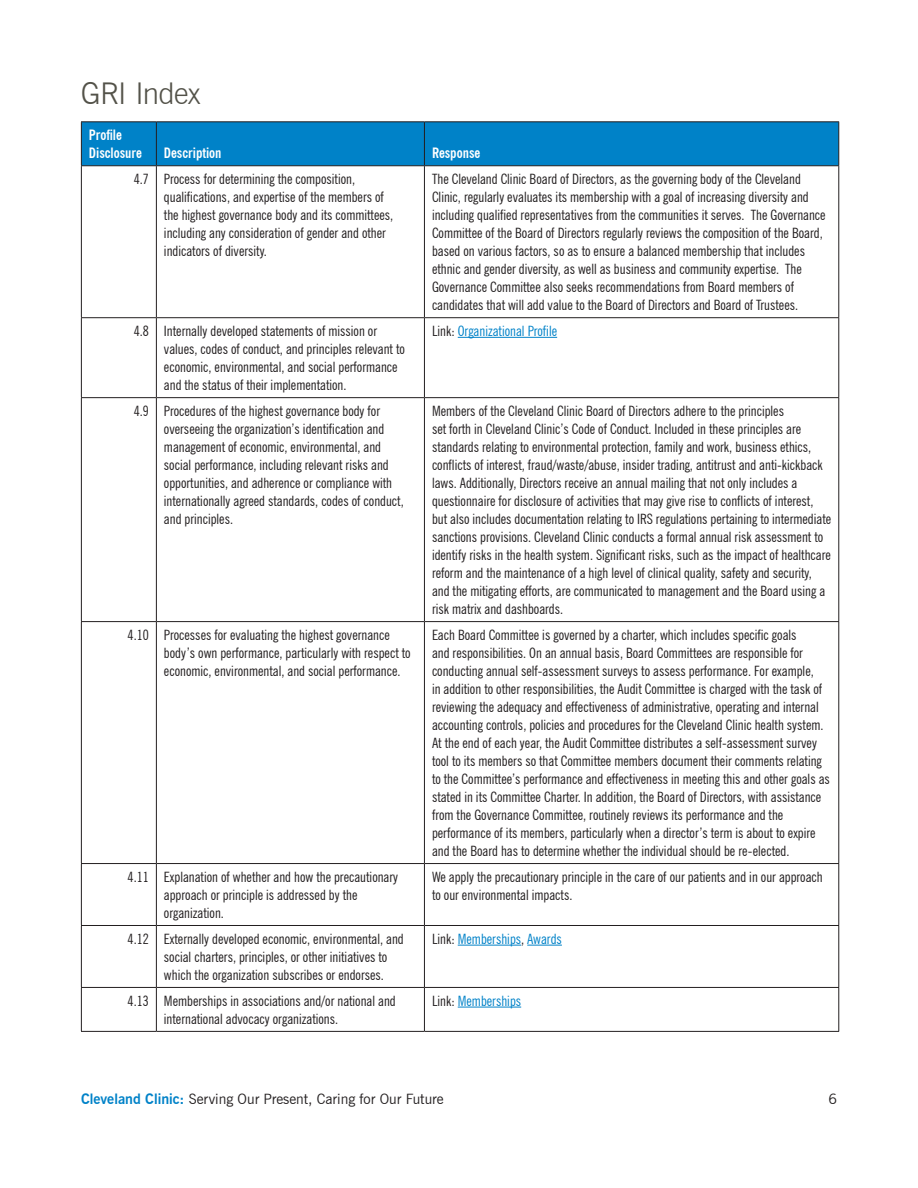
<style>
.page{position:relative;width:918px;height:1188px;background:#fff}
.page>*{position:absolute;margin:0;border:0;box-sizing:border-box;transform-origin:0 0}
.t1{font:300 30px "News Gothic BT";letter-spacing:-.02em;color:#535249}
.t2{font:condensed 14.25px/18px "News Gothic BT";color:#231f20}
.t3{font:condensed 14.25px "News Gothic BT";color:#0082c8}
.t4{font:14.25px "News Gothic BT";color:#231f20}
.t5{font:700 condensed 14.25px/18px "News Gothic BT";color:#fff}
.s1{color:#231f20}
.s2{font-weight:700;color:#0082c8}
</style>
<div class="page">
<div style="left:82px;top:122px;width:756px;height:43px;background:#0082c8"></div>
<hr style="left:81px;top:121px;width:75px;height:1px;background:#231f20">
<hr style="left:81px;top:122px;width:1px;height:43px;background:#231f20">
<hr style="left:156px;top:121px;width:268px;height:1px;background:#231f20">
<hr style="left:156px;top:122px;width:1px;height:43px;background:#231f20">
<hr style="left:424px;top:121px;width:415px;height:1px;background:#231f20">
<hr style="left:424px;top:122px;width:1px;height:43px;background:#231f20">
<hr style="left:838px;top:122px;width:1px;height:43px;background:#231f20">
<hr style="left:81px;top:165px;width:75px;height:1px;background:#231f20">
<hr style="left:81px;top:166px;width:1px;height:151px;background:#231f20">
<hr style="left:156px;top:165px;width:268px;height:1px;background:#231f20">
<hr style="left:156px;top:166px;width:1px;height:151px;background:#231f20">
<hr style="left:424px;top:165px;width:415px;height:1px;background:#231f20">
<hr style="left:424px;top:166px;width:1px;height:151px;background:#231f20">
<hr style="left:838px;top:166px;width:1px;height:151px;background:#231f20">
<hr style="left:81px;top:317px;width:75px;height:1px;background:#231f20">
<hr style="left:81px;top:318px;width:1px;height:79px;background:#231f20">
<hr style="left:156px;top:317px;width:268px;height:1px;background:#231f20">
<hr style="left:156px;top:318px;width:1px;height:79px;background:#231f20">
<hr style="left:424px;top:317px;width:415px;height:1px;background:#231f20">
<hr style="left:424px;top:318px;width:1px;height:79px;background:#231f20">
<hr style="left:838px;top:318px;width:1px;height:79px;background:#231f20">
<hr style="left:81px;top:397px;width:75px;height:1px;background:#231f20">
<hr style="left:81px;top:398px;width:1px;height:223px;background:#231f20">
<hr style="left:156px;top:397px;width:268px;height:1px;background:#231f20">
<hr style="left:156px;top:398px;width:1px;height:223px;background:#231f20">
<hr style="left:424px;top:397px;width:415px;height:1px;background:#231f20">
<hr style="left:424px;top:398px;width:1px;height:223px;background:#231f20">
<hr style="left:838px;top:398px;width:1px;height:223px;background:#231f20">
<hr style="left:81px;top:621px;width:75px;height:1px;background:#231f20">
<hr style="left:81px;top:622px;width:1px;height:241px;background:#231f20">
<hr style="left:156px;top:621px;width:268px;height:1px;background:#231f20">
<hr style="left:156px;top:622px;width:1px;height:241px;background:#231f20">
<hr style="left:424px;top:621px;width:415px;height:1px;background:#231f20">
<hr style="left:424px;top:622px;width:1px;height:241px;background:#231f20">
<hr style="left:838px;top:622px;width:1px;height:241px;background:#231f20">
<hr style="left:81px;top:863px;width:75px;height:1px;background:#231f20">
<hr style="left:81px;top:864px;width:1px;height:61px;background:#231f20">
<hr style="left:156px;top:863px;width:268px;height:1px;background:#231f20">
<hr style="left:156px;top:864px;width:1px;height:61px;background:#231f20">
<hr style="left:424px;top:863px;width:415px;height:1px;background:#231f20">
<hr style="left:424px;top:864px;width:1px;height:61px;background:#231f20">
<hr style="left:838px;top:864px;width:1px;height:61px;background:#231f20">
<hr style="left:81px;top:925px;width:75px;height:1px;background:#231f20">
<hr style="left:81px;top:926px;width:1px;height:61px;background:#231f20">
<hr style="left:156px;top:925px;width:268px;height:1px;background:#231f20">
<hr style="left:156px;top:926px;width:1px;height:61px;background:#231f20">
<hr style="left:424px;top:925px;width:415px;height:1px;background:#231f20">
<hr style="left:424px;top:926px;width:1px;height:61px;background:#231f20">
<hr style="left:838px;top:926px;width:1px;height:61px;background:#231f20">
<hr style="left:81px;top:987px;width:75px;height:1px;background:#231f20">
<hr style="left:81px;top:988px;width:1px;height:43px;background:#231f20">
<hr style="left:156px;top:987px;width:268px;height:1px;background:#231f20">
<hr style="left:156px;top:988px;width:1px;height:43px;background:#231f20">
<hr style="left:424px;top:987px;width:415px;height:1px;background:#231f20">
<hr style="left:424px;top:988px;width:1px;height:43px;background:#231f20">
<hr style="left:838px;top:988px;width:1px;height:43px;background:#231f20">
<hr style="left:81px;top:1031px;width:75px;height:1px;background:#231f20">
<hr style="left:156px;top:1031px;width:268px;height:1px;background:#231f20">
<hr style="left:424px;top:1031px;width:415px;height:1px;background:#231f20">
<hr style="left:458px;top:337px;width:99px;height:1px;background:#0082c8">
<hr style="left:458px;top:945px;width:63px;height:1px;background:#0082c8">
<hr style="left:527px;top:945px;width:35px;height:1px;background:#0082c8">
<hr style="left:458px;top:1007px;width:63px;height:1px;background:#0082c8">
<h1 class="t1" style="left:81px;top:75px;width:121px">GRI Index</h1>
<p class="t5" style="left:89px;top:126px;width:55px">Profile<br>Disclosure</p>
<p class="t5" style="left:164px;top:144px;width:59px">Description</p>
<p class="t5" style="left:432px;top:144px;width:50px">Response</p>
<p class="t2" style="left:164px;top:170px;width:231px;text-indent:-30px">4.7 Process for determining the composition, qualifications, and expertise of the members of the highest governance body and its committees, including any consideration of gender and other indicators of diversity.</p>
<p class="t2" style="left:432px;top:170px;width:395px">The Cleveland Clinic Board of Directors, as the governing body of the Cleveland Clinic, regularly evaluates its membership with a goal of increasing diversity and including qualified representatives from the communities it serves. The Governance Committee of the Board of Directors regularly reviews the composition of the Board, based on various factors, so as to ensure a balanced membership that includes ethnic and gender diversity, as well as business and community expertise. The Governance Committee also seeks recommendations from Board members of candidates that will add value to the Board of Directors and Board of Trustees.</p>
<p class="t2" style="left:164px;top:322px;width:242px;text-indent:-30px">4.8 Internally developed statements of mission or values, codes of conduct, and principles relevant to economic, environmental, and social performance and the status of their implementation.</p>
<p class="t3" style="left:432px;top:322px;width:127px"><span class="s1">Link:</span> Organizational Profile</p>
<p class="t2" style="left:164px;top:402px;width:241px;text-indent:-30px">4.9 Procedures of the highest governance body for overseeing the organization’s identification and management of economic, environmental, and social performance, including relevant risks and opportunities, and adherence or compliance with internationally agreed standards, codes of conduct, and principles.</p>
<p class="t2" style="left:432px;top:402px;width:401px">Members of the Cleveland Clinic Board of Directors adhere to the principles<br>set forth in Cleveland Clinic’s Code of Conduct. Included in these principles are standards relating to environmental protection, family and work, business ethics, conflicts of interest, fraud/waste/abuse, insider trading, antitrust and anti-kickback laws. Additionally, Directors receive an annual mailing that not only includes a questionnaire for disclosure of activities that may give rise to conflicts of interest, but also includes documentation relating to IRS regulations pertaining to intermediate sanctions provisions. Cleveland Clinic conducts a formal annual risk assessment to identify risks in the health system. Significant risks, such as the impact of healthcare reform and the maintenance of a high level of clinical quality, safety and security, and the mitigating efforts, are communicated to management and the Board using a risk matrix and dashboards.</p>
<p class="t2" style="left:164px;top:626px;width:248px;text-indent:-36px">4.10 Processes for evaluating the highest governance body’s own performance, particularly with respect to economic, environmental, and social performance.</p>
<p class="t2" style="left:432px;top:626px;width:399px">Each Board Committee is governed by a charter, which includes specific goals<br>and responsibilities. On an annual basis, Board Committees are responsible for conducting annual self-assessment surveys to assess performance. For example,<br>in addition to other responsibilities, the Audit Committee is charged with the task of reviewing the adequacy and effectiveness of administrative, operating and internal accounting controls, policies and procedures for the Cleveland Clinic health system.<br>At the end of each year, the Audit Committee distributes a self-assessment survey tool to its members so that Committee members document their comments relating to the Committee’s performance and effectiveness in meeting this and other goals as stated in its Committee Charter. In addition, the Board of Directors, with assistance from the Governance Committee, routinely reviews its performance and the performance of its members, particularly when a director’s term is about to expire and the Board has to determine whether the individual should be re-elected.</p>
<p class="t2" style="left:164px;top:868px;width:236px;text-indent:-36px">4.11 Explanation of whether and how the precautionary approach or principle is addressed by the organization.</p>
<p class="t2" style="left:432px;top:868px;width:392px">We apply the precautionary principle in the care of our patients and in our approach to our environmental impacts.</p>
<p class="t2" style="left:164px;top:930px;width:241px;text-indent:-36px">4.12 Externally developed economic, environmental, and social charters, principles, or other initiatives to which the organization subscribes or endorses.</p>
<p class="t3" style="left:432px;top:930px;width:131px"><span class="s1">Link:</span> Memberships<span class="s1">,</span> Awards</p>
<p class="t2" style="left:164px;top:992px;width:233px;text-indent:-36px">4.13 Memberships in associations and/or national and international advocacy organizations.</p>
<p class="t3" style="left:432px;top:992px;width:91px"><span class="s1">Link:</span> Memberships</p>
<p class="t4" style="left:81px;top:1091px;width:364px"><span class="s2">Cleveland Clinic:</span> Serving Our Present, Caring for Our Future</p>
<p class="t4" style="left:828px;top:1091px;width:10px">6</p>
</div>
